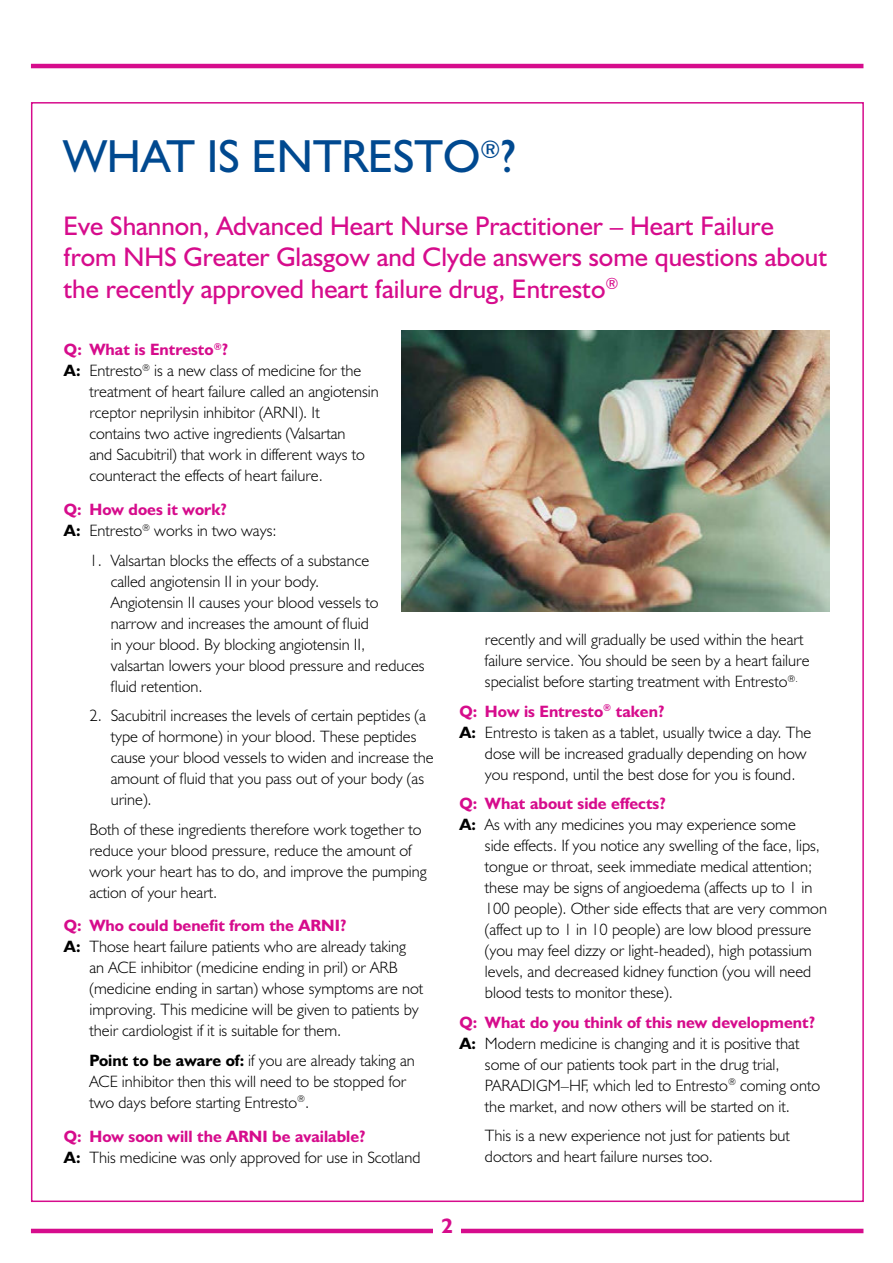
<style>
.page{position:relative;width:893px;height:1263px;background:#fff}
.page>*{position:absolute;margin:0;border:0;box-sizing:border-box;transform-origin:0 0}
.t1{font:46.5px "Humanist 521 BT";color:#004990}
.t2{font:27px/31.5px "Humanist 521 BT";color:#d60c8c}
.t3{font:700 21px "Humanist 521 BT";color:#d60c8c}
.t4{font:300 16.5px/21px "Humanist 521 BT";color:#000}
.t5{font:700 16.5px "Humanist 521 BT";color:#d60c8c}
.s1{font-weight:700}
</style>
<div class="page">
<hr style="left:31px;top:64px;width:832px;height:4px;background:#d60c8c">
<hr style="left:31px;top:1229px;width:832px;height:4px;background:#d60c8c">
<div style="left:433px;top:1217px;width:28px;height:46px;background:#fff"></div>
<img style="left:402px;top:331px;width:427px;height:280px">
<h1 class="t1" style="left:64px;top:127px;width:453px">WHAT IS ENTRESTO<sup>®</sup>?</h1>
<h2 class="t2" style="left:64px;top:209px;width:765px">Eve Shannon, Advanced Heart Nurse Practitioner – Heart Failure from NHS Greater Glasgow and Clyde answers some questions about the recently approved heart failure drug, Entresto<sup>®</sup></h2>
<p class="t5" style="left:64px;top:339px;width:166px">Q: What is Entresto<sup>®</sup>?</p>
<p class="t4" style="left:89px;top:360px;width:291px;text-indent:-26px"><span class="s1">A:</span> Entresto<sup>®</sup> is a new class of medicine for the treatment of heart failure called an angiotensin rceptor neprilysin inhibitor (ARNI). It<br>contains two active ingredients (Valsartan<br>and Sacubitril) that work in different ways to counteract the effects of heart failure.</p>
<p class="t5" style="left:64px;top:499px;width:165px">Q: How does it work?</p>
<p class="t4" style="left:64px;top:520px;width:214px"><span class="s1">A:</span> Entresto<sup>®</sup> works in two ways:</p>
<p class="t4" style="left:111px;top:549px;width:269px;text-indent:-21px">1. Valsartan blocks the effects of a substance called angiotensin II in your body.<br>Angiotensin II causes your blood vessels to narrow and increases the amount of fluid</p>
<p class="t4" style="left:485px;top:629px;width:320px">recently and will gradually be used within the heart</p>
<p class="t4" style="left:111px;top:633px;width:256px">in your blood. By blocking angiotensin II,</p>
<p class="t4" style="left:485px;top:650px;width:326px">failure service. You should be seen by a heart failure</p>
<p class="t4" style="left:111px;top:654px;width:315px">valsartan lowers your blood pressure and reduces</p>
<p class="t4" style="left:485px;top:671px;width:314px">specialist before starting treatment with Entresto<sup>®.</sup></p>
<p class="t4" style="left:111px;top:675px;width:93px">fluid retention.</p>
<p class="t5" style="left:459px;top:701px;width:207px">Q: How is Entresto<sup>®</sup> taken?</p>
<p class="t4" style="left:89px;top:705px;width:338px">2. Sacubitril increases the levels of certain peptides (a</p>
<p class="t4" style="left:459px;top:721px;width:353px"><span class="s1">A:</span> Entresto is taken as a tablet, usually twice a day. The</p>
<p class="t4" style="left:111px;top:726px;width:307px">type of hormone) in your blood. These peptides</p>
<p class="t4" style="left:111px;top:747px;width:325px">cause your blood vessels to widen and increase the</p>
<p class="t4" style="left:485px;top:742px;width:323px">dose will be increased gradually depending on how</p>
<p class="t4" style="left:485px;top:763px;width:312px">you respond, until the best dose for you is found.</p>
<p class="t4" style="left:111px;top:768px;width:315px">amount of fluid that you pass out of your body (as</p>
<p class="t4" style="left:111px;top:789px;width:43px">urine).</p>
<p class="t5" style="left:459px;top:793px;width:208px">Q: What about side effects?</p>
<p class="t4" style="left:89px;top:818px;width:334px">Both of these ingredients therefore work together to</p>
<p class="t4" style="left:459px;top:814px;width:338px"><span class="s1">A:</span> As with any medicines you may experience some</p>
<p class="t4" style="left:485px;top:835px;width:336px">side effects. If you notice any swelling of the face, lips,</p>
<p class="t4" style="left:89px;top:839px;width:324px">reduce your blood pressure, reduce the amount of</p>
<p class="t4" style="left:89px;top:860px;width:339px">work your heart has to do, and improve the pumping</p>
<p class="t4" style="left:485px;top:856px;width:329px">tongue or throat, seek immediate medical attention;</p>
<p class="t4" style="left:485px;top:877px;width:329px">these may be signs of angioedema (affects up to 1 in</p>
<p class="t4" style="left:89px;top:881px;width:129px">action of your heart.</p>
<p class="t4" style="left:485px;top:898px;width:344px">100 people). Other side effects that are very common</p>
<p class="t5" style="left:64px;top:915px;width:284px">Q: Who could benefit from the ARNI?</p>
<p class="t4" style="left:485px;top:919px;width:328px">(affect up to 1 in 10 people) are low blood pressure</p>
<p class="t4" style="left:64px;top:936px;width:344px"><span class="s1">A:</span> Those heart failure patients who are already taking</p>
<p class="t4" style="left:485px;top:940px;width:329px">(you may feel dizzy or light-headed), high potassium</p>
<p class="t4" style="left:89px;top:957px;width:310px">an ACE inhibitor (medicine ending in pril) or ARB</p>
<p class="t4" style="left:485px;top:961px;width:328px">levels, and decreased kidney function (you will need</p>
<p class="t4" style="left:89px;top:978px;width:335px">(medicine ending in sartan) whose symptoms are not</p>
<p class="t4" style="left:485px;top:982px;width:190px">blood tests to monitor these).</p>
<p class="t4" style="left:89px;top:999px;width:331px">improving. This medicine will be given to patients by</p>
<p class="t5" style="left:459px;top:1012px;width:357px">Q: What do you think of this new development?</p>
<p class="t4" style="left:89px;top:1020px;width:253px">their cardiologist if it is suitable for them.</p>
<p class="t4" style="left:459px;top:1032px;width:341px"><span class="s1">A:</span> Modern medicine is changing and it is positive that</p>
<p class="t4" style="left:89px;top:1049px;width:327px"><span class="s1">Point to be aware of:</span> if you are already taking an</p>
<p class="t4" style="left:485px;top:1053px;width:296px">some of our patients took part in the drug trial,</p>
<p class="t4" style="left:89px;top:1070px;width:318px">ACE inhibitor then this will need to be stopped for</p>
<p class="t4" style="left:485px;top:1074px;width:337px">PARADIGM–HF, which led to Entresto<sup>®</sup> coming onto</p>
<p class="t4" style="left:89px;top:1091px;width:221px">two days before starting Entresto<sup>®</sup>.</p>
<p class="t4" style="left:485px;top:1095px;width:307px">the market, and now others will be started on it.</p>
<p class="t5" style="left:64px;top:1126px;width:303px">Q: How soon will the ARNI be available?</p>
<p class="t4" style="left:485px;top:1125px;width:306px">This is a new experience not just for patients but</p>
<p class="t4" style="left:64px;top:1146px;width:358px"><span class="s1">A:</span> This medicine was only approved for use in Scotland</p>
<p class="t4" style="left:485px;top:1146px;width:230px">doctors and heart failure nurses too.</p>
<p class="t3" style="left:441px;top:1212px;width:13px">2</p>
</div>
